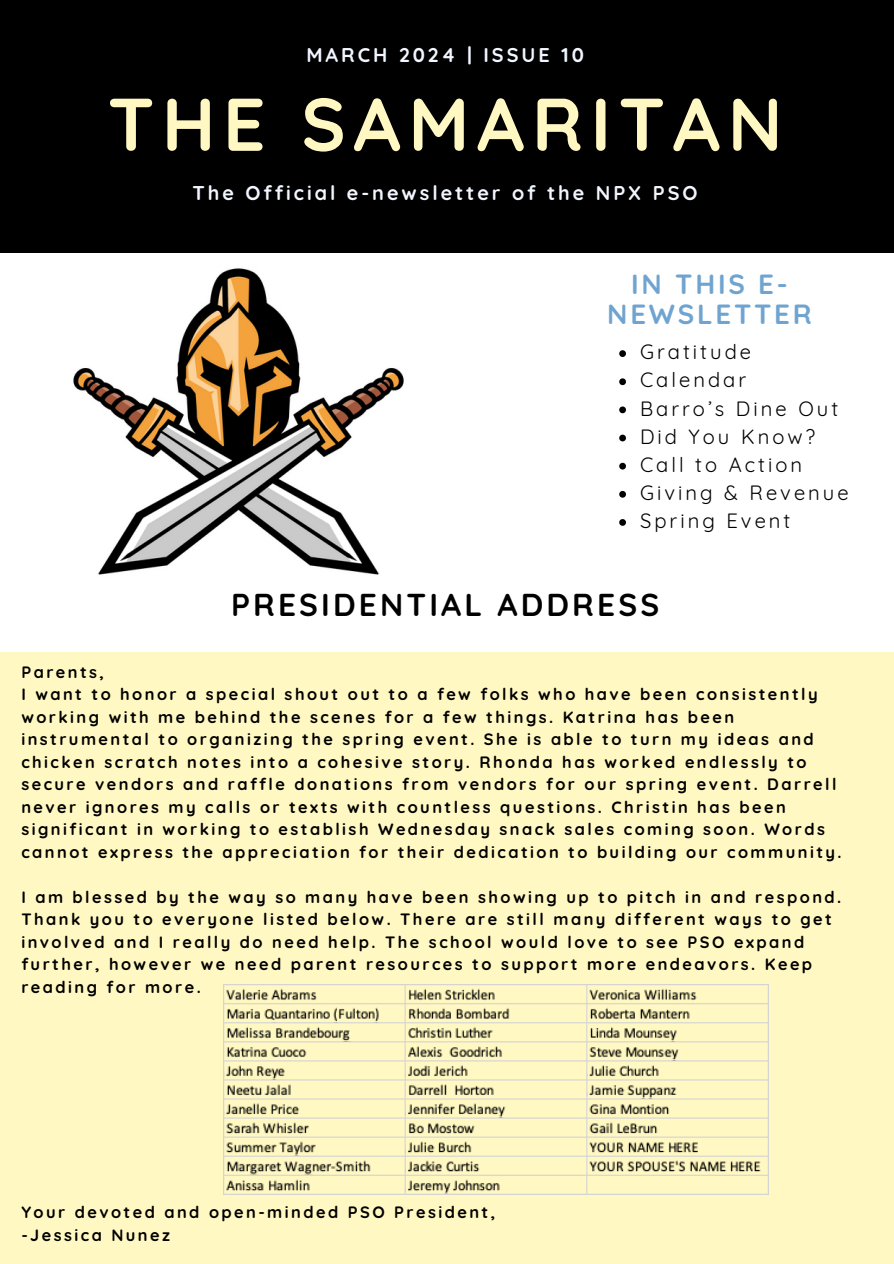
<style>
.page{position:relative;width:894px;height:1264px;background:#fff}
.page>*{position:absolute;margin:0;border:0;box-sizing:border-box;transform-origin:0 0}
.t1{font:700 74.55px "Quicksand";letter-spacing:.1em;color:#fff8c2}
.t2{font:700 31.5px "Quicksand";letter-spacing:.1em;color:#000}
.t3{font:700 27.6px/30.3px "Quicksand";letter-spacing:.1em;color:#70a4d0;text-align:center}
.t4{font:20.1px "Quicksand";letter-spacing:.15em;color:#000}
.t5{font:700 19.8px "Quicksand";letter-spacing:.15em;color:#f2f7ff}
.t6{font:700 16.35px/22.5px "Quicksand";letter-spacing:.15em;color:#000}
</style>
<div class="page">
<div style="left:0;top:0;width:893px;height:252px;background:#000"></div>
<div style="left:0;top:653px;width:893px;height:610px;background:#fff8c2"></div>
<img style="left:73px;top:268px;width:331px;height:307px">
<img style="left:223px;top:984px;width:545px;height:209px">
<svg style="left:619px;top:350px;width:6px;height:7px"></svg>
<svg style="left:619px;top:378px;width:6px;height:7px"></svg>
<svg style="left:619px;top:406px;width:6px;height:7px"></svg>
<svg style="left:619px;top:434px;width:6px;height:7px"></svg>
<svg style="left:619px;top:463px;width:6px;height:6px"></svg>
<svg style="left:619px;top:491px;width:6px;height:6px"></svg>
<svg style="left:619px;top:519px;width:6px;height:7px"></svg>
<p class="t5" style="left:306px;top:43px;width:279px">MARCH 2024 | ISSUE 10</p>
<p class="t1" style="left:108px;top:76px;width:676px">THE SAMARITAN</p>
<p class="t5" style="left:192px;top:180px;width:506px">The Official e-newsletter of the NPX PSO</p>
<p class="t3" style="left:607px;top:268px;width:206px">IN THIS E-<br>NEWSLETTER</p>
<h2 class="t4" style="left:640px;top:339px;width:112px">Gratitude</h2>
<p class="t4" style="left:640px;top:367px;width:108px">Calendar</p>
<p class="t4" style="left:640px;top:395px;width:199px">Barro’s Dine Out</p>
<p class="t4" style="left:640px;top:423px;width:177px">Did You Know?</p>
<p class="t4" style="left:640px;top:451px;width:163px">Call to Action</p>
<p class="t4" style="left:640px;top:480px;width:210px">Giving &amp; Revenue</p>
<p class="t4" style="left:640px;top:508px;width:152px">Spring Event</p>
<p class="t2" style="left:231px;top:584px;width:429px">PRESIDENTIAL ADDRESS</p>
<p class="t6" style="left:21px;top:660px;width:84px">Parents,</p>
<h4 class="t6" style="left:21px;top:683px;width:821px">I want to honor a special shout out to a few folks who have been consistently working with me behind the scenes for a few things. Katrina has been instrumental to organizing the spring event. She is able to turn my ideas and chicken scratch notes into a cohesive story. Rhonda has worked endlessly to secure vendors and raffle donations from vendors for our spring event. Darrell never ignores my calls or texts with countless questions. Christin has been significant in working to establish Wednesday snack sales coming soon. Words cannot express the appreciation for their dedication to building our community.</h4>
<h1 class="t6" style="left:21px;top:885px;width:821px">I am blessed by the way so many have been showing up to pitch in and respond.<br>Thank you to everyone listed below. There are still many different ways to get involved and I really do need help. The school would love to see PSO expand further, however we need parent resources to support more endeavors. Keep reading for more.</h1>
<h3 class="t6" style="left:21px;top:1200px;width:475px">Your devoted and open-minded PSO President,</h3>
<p class="t6" style="left:21px;top:1223px;width:150px">-Jessica Nunez</p>
</div>
